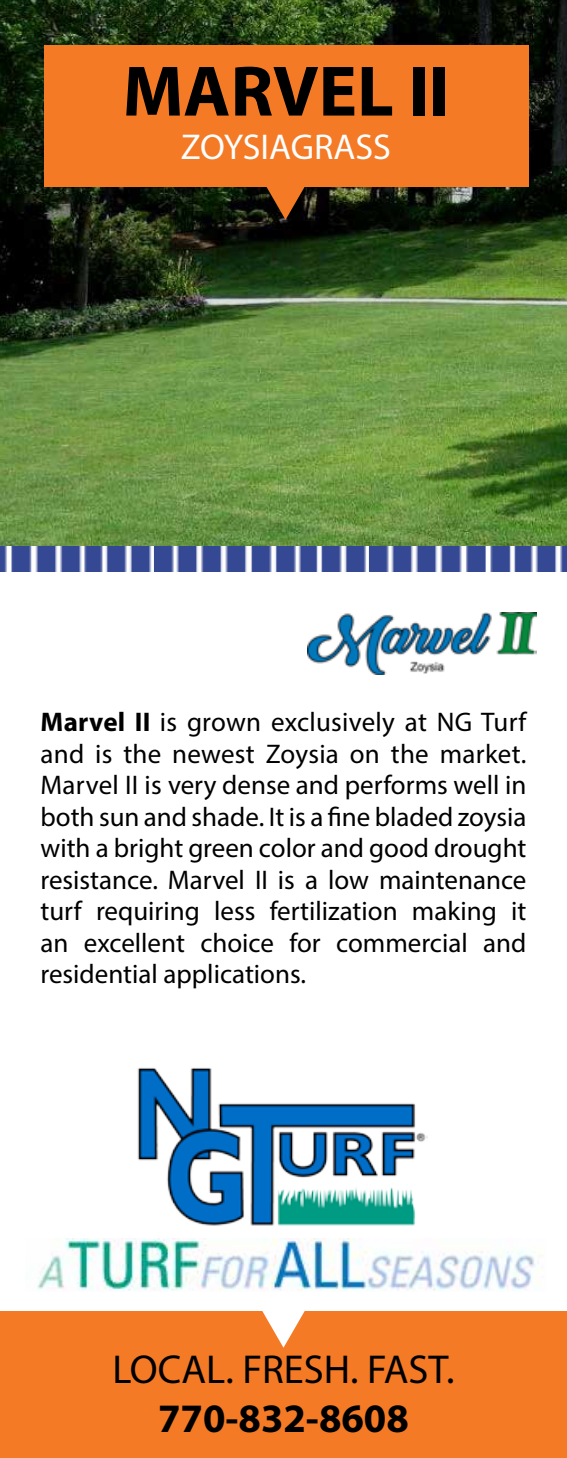
<style>
.page{position:relative;width:567px;height:1458px;background:#fff}
.page>*{position:absolute;margin:0;border:0;box-sizing:border-box;transform-origin:0 0}
.t1{font:700 72px "Myriad Pro";color:#000}
.t2{font:40.5px "Myriad Pro";color:#000}
.t3{font:700 40.5px "Myriad Pro";color:#000}
.t4{font:36px "Myriad Pro";color:#fff}
.t5{font:27px/31.5px "Myriad Pro";color:#000;text-align:justify}
.s1{font-weight:700}
</style>
<div class="page">
<img style="left:0;top:0;width:567px;height:547px">
<img style="left:0;top:547px;width:155px;height:24px">
<img style="left:155px;top:547px;width:215px;height:24px">
<img style="left:370px;top:547px;width:197px;height:24px">
<div style="left:0;top:1311px;width:567px;height:147px;background:#f47a25"></div>
<img style="left:37px;top:1238px;width:499px;height:53px">
<div style="left:44px;top:45px;width:485px;height:141px;background:#f47a25"></div>
<img style="left:137px;top:1068px;width:291px;height:158px">
<img style="left:308px;top:612px;width:229px;height:62px">
<svg style="left:263px;top:186px;width:45px;height:34px;background:#110e08"></svg>
<h1 class="t1" style="left:123px;top:44px;width:328px">MARVEL II</h1>
<h3 class="t4" style="left:181px;top:124px;width:212px">ZOYSIAGRASS</h3>
<p class="t5" style="left:40px;top:706px;width:488px"><span class="s1">Marvel II</span> is grown exclusively at NG Turf and is the newest Zoysia on the market.<br>Marvel II is very dense and performs well in both sun and shade. It is a fine bladed zoysia with a bright green color and good drought resistance. Marvel II is a low maintenance turf requiring less fertilization making it an excellent choice for commercial and residential applications.</p>
<h2 class="t2" style="left:112px;top:1345px;width:344px">LOCAL. FRESH. FAST.</h2>
<h2 class="t3" style="left:158px;top:1392px;width:252px">770-832-8608</h2>
</div>
